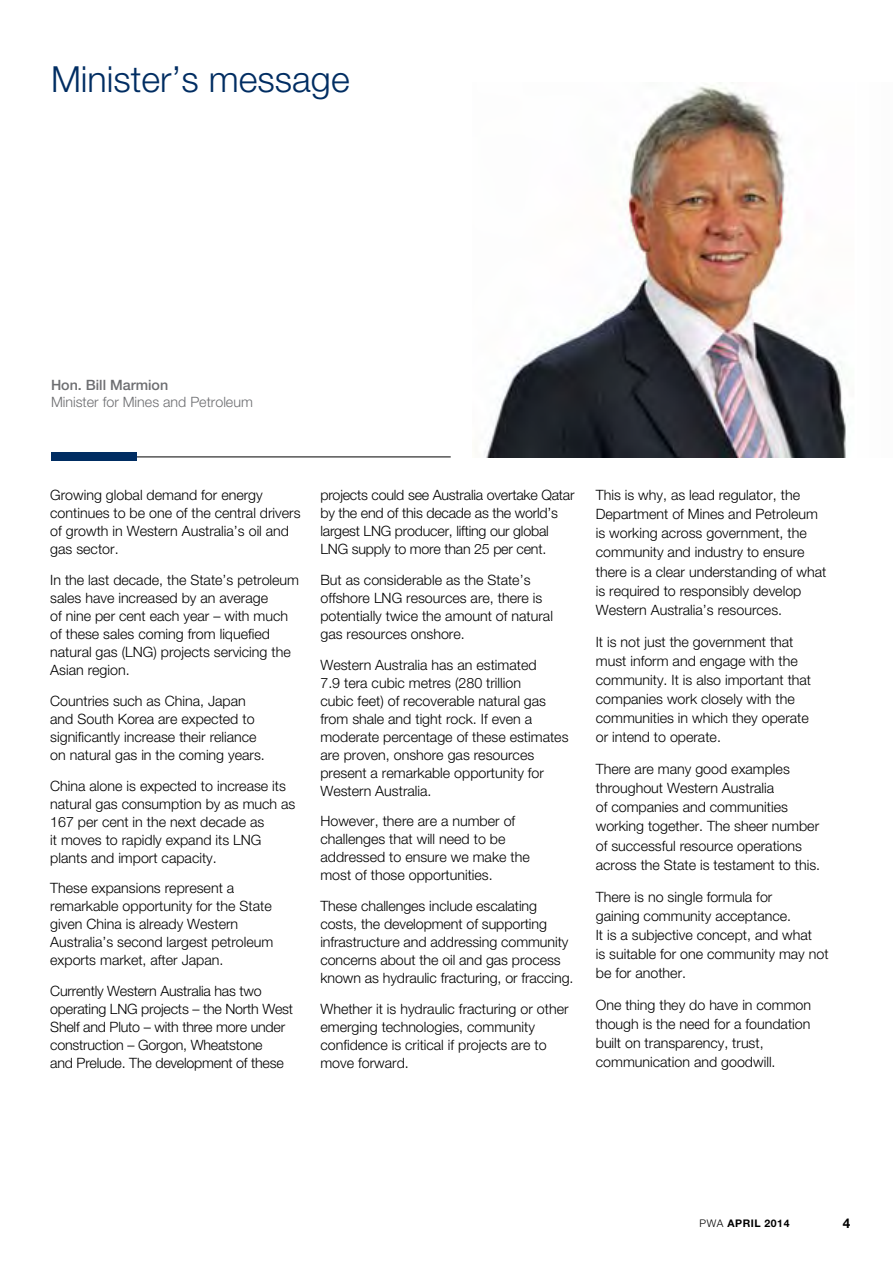
<style>
.page{position:relative;width:893px;height:1263px;background:#fff}
.page>*{position:absolute;margin:0;border:0;box-sizing:border-box;transform-origin:0 0}
.Article_Main_heading{font:300 36px "Helvetica Neue";color:#002d62}
.Body_copy{font:300 14.25px/18px "Helvetica Neue";color:#000}
.Body_copy-2{font:300 14.25px "Helvetica Neue";color:#6d6e71}
.Body_copy-3{font:500 14.25px "Helvetica Neue";color:#6d6e71}
.t1{font:700 13.5px "Helvetica Neue";color:#000}
.t2{font:700 10.5px "Helvetica Neue";letter-spacing:.05em;color:#000}
.s1{font-weight:300}
</style>
<div class="page">
<hr style="left:51px;top:456px;width:400px;height:1px;background:#000">
<div style="left:51px;top:453px;width:85px;height:8px;background:#002d62"></div>
<img style="left:486px;top:83px;width:362px;height:375px">
<p class="Article_Main_heading" style="left:51px;top:57px;width:300px">Minister’s message</p>
<p class="Body_copy-3" style="left:51px;top:376px;width:119px">Hon. Bill Marmion</p>
<p class="Body_copy-2" style="left:51px;top:393px;width:203px">Minister for Mines and Petroleum</p>
<p class="Body_copy" style="left:50px;top:486px;width:252px">Growing global demand for energy continues to be one of the central drivers of growth in Western Australia’s oil and gas sector.</p>
<p class="Body_copy" style="left:50px;top:571px;width:250px">In the last decade, the State’s petroleum sales have increased by an average<br>of nine per cent each year – with much of these sales coming from liquefied natural gas (LNG) projects servicing the Asian region.</p>
<p class="Body_copy" style="left:50px;top:691px;width:216px">Countries such as China, Japan and South Korea are expected to significantly increase their reliance on natural gas in the coming years.</p>
<p class="Body_copy" style="left:50px;top:776px;width:247px">China alone is expected to increase its natural gas consumption by as much as 167 per cent in the next decade as<br>it moves to rapidly expand its LNG plants and import capacity.</p>
<p class="Body_copy" style="left:50px;top:879px;width:225px">These expansions represent a remarkable opportunity for the State given China is already Western Australia’s second largest petroleum exports market, after Japan.</p>
<p class="Body_copy" style="left:50px;top:982px;width:244px">Currently Western Australia has two operating LNG projects – the North West Shelf and Pluto – with three more under construction – Gorgon, Wheatstone<br>and Prelude. The development of these</p>
<p class="Body_copy" style="left:320px;top:486px;width:256px">projects could see Australia overtake Qatar by the end of this decade as the world’s largest LNG producer, lifting our global LNG supply to more than 25 per cent.</p>
<p class="Body_copy" style="left:320px;top:571px;width:234px">But as considerable as the State’s offshore LNG resources are, there is potentially twice the amount of natural gas resources onshore.</p>
<p class="Body_copy" style="left:320px;top:655px;width:250px">Western Australia has an estimated<br>7.9 tera cubic metres (280 trillion<br>cubic feet) of recoverable natural gas from shale and tight rock. If even a moderate percentage of these estimates are proven, onshore gas resources present a remarkable opportunity for Western Australia.</p>
<p class="Body_copy" style="left:320px;top:812px;width:211px">However, there are a number of challenges that will need to be addressed to ensure we make the most of those opportunities.</p>
<p class="Body_copy" style="left:320px;top:897px;width:255px">These challenges include escalating costs, the development of supporting infrastructure and addressing community concerns about the oil and gas process known as hydraulic fracturing, or fraccing.</p>
<p class="Body_copy" style="left:320px;top:999px;width:250px">Whether it is hydraulic fracturing or other emerging technologies, community confidence is critical if projects are to move forward.</p>
<p class="Body_copy" style="left:596px;top:485px;width:232px;line-height:19px">This is why, as lead regulator, the Department of Mines and Petroleum is working across government, the community and industry to ensure there is a clear understanding of what is required to responsibly develop Western Australia’s resources.</p>
<p class="Body_copy" style="left:596px;top:632px;width:217px;line-height:19px">It is not just the government that must inform and engage with the community. It is also important that companies work closely with the communities in which they operate or intend to operate.</p>
<p class="Body_copy" style="left:596px;top:759px;width:226px;line-height:19px">There are many good examples throughout Western Australia<br>of companies and communities working together. The sheer number of successful resource operations across the State is testament to this.</p>
<p class="Body_copy" style="left:596px;top:887px;width:234px;line-height:19px">There is no single formula for<br>gaining community acceptance.<br>It is a subjective concept, and what<br>is suitable for one community may not be for another.</p>
<p class="Body_copy" style="left:596px;top:995px;width:217px;line-height:19px">One thing they do have in common though is the need for a foundation built on transparency, trust, communication and goodwill.</p>
<p class="t2" style="left:700px;top:1216px;width:91px"><span class="s1">PWA</span> APRIL 2014</p>
<p class="t1" style="left:843px;top:1215px;width:9px">4</p>
</div>
